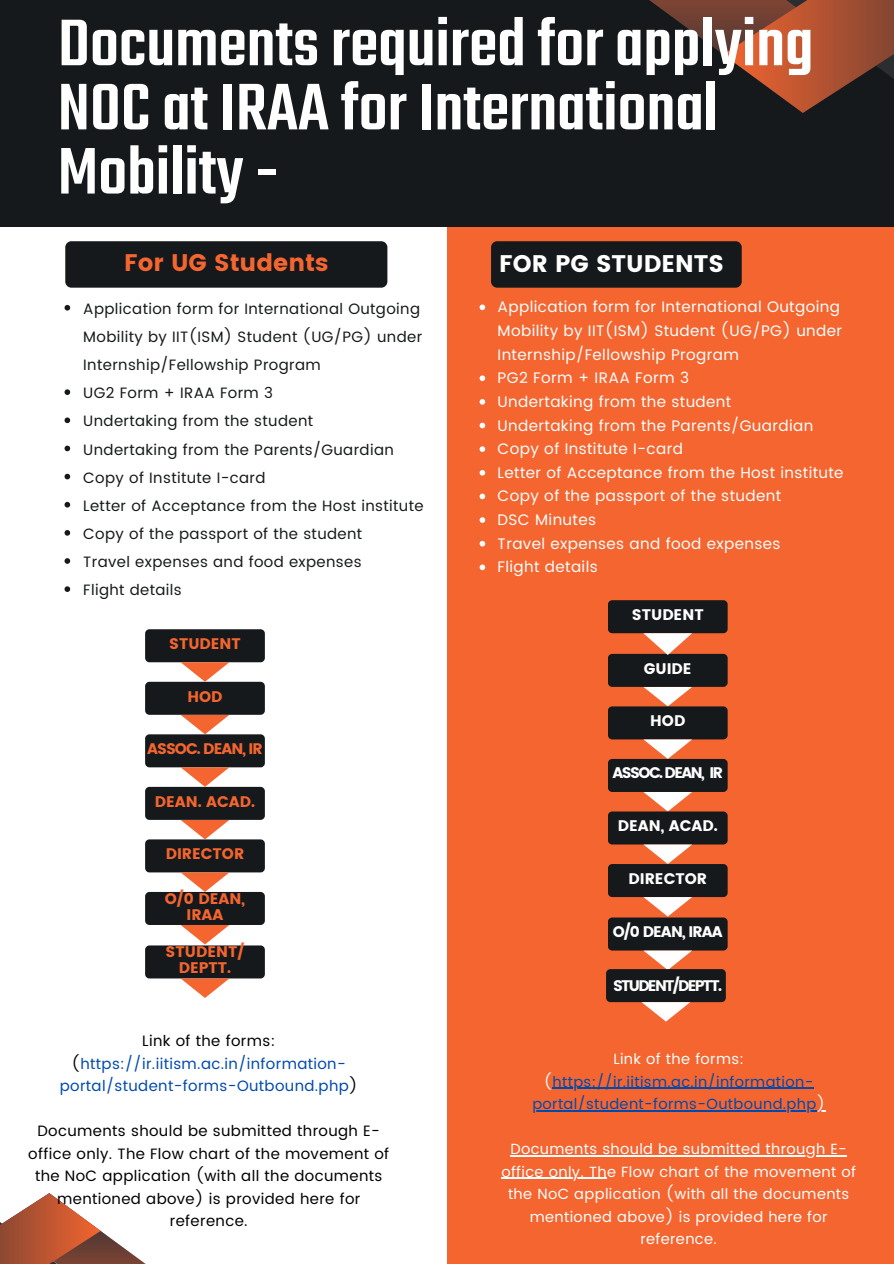
<style>
.page{position:relative;width:894px;height:1264px;background:#fff}
.page>*{position:absolute;margin:0;border:0;box-sizing:border-box;transform-origin:0 0}
.t1{font:500 72.15px/64.2px "Teko";color:#fff}
.t2{font:24px "Poppins";color:#f46530}
.t3{font:24px "Poppins";color:#fff}
.t4{font:15.3px/23.7px "Poppins";letter-spacing:.025em;color:#fff}
.t5{font:15.3px/15.8px "Poppins";color:#f46530;text-align:center}
.t6{font:15.3px "Poppins";color:#fff}
.t7{font:15.3px "Poppins";letter-spacing:-.11em;color:#fff}
.t8{font:15.3px "Poppins";letter-spacing:-.065em;color:#f46530}
.t9{font:15.3px "Poppins";letter-spacing:-.105em;color:#fff}
.t10{font:15.3px "Poppins";letter-spacing:-.06em;color:#fff}
.t11{font:15px/28.2px "Poppins";letter-spacing:.025em;color:#16191b}
.t12{font:15px/22.5px "Poppins";letter-spacing:.025em;color:#000;text-align:center}
.t13{font:15px/22.5px "Poppins";letter-spacing:.025em;color:#004aad;text-align:center}
.t14{font:14.7px/22.5px "Poppins";letter-spacing:.025em;color:#fff;text-align:center}
.t15{font:14.7px/22.5px "Poppins";letter-spacing:.025em;color:#004aad;text-align:center}
.s1{color:#000}
.s2{color:#fff}
</style>
<div class="page">
<div style="left:446px;top:0;width:447px;height:1263px;background:#f46530"></div>
<div style="left:0;top:0;width:893px;height:227px;background:#16191b"></div>
<svg style="left:649px;top:0;width:244px;height:113px"></svg>
<svg style="left:0;top:1193px;width:144px;height:70px"></svg>
<div style="left:491px;top:241px;width:250px;height:47px;background:#16191b;border-radius:6px"></div>
<div style="left:65px;top:241px;width:322px;height:47px;background:#16191b;border-radius:6px"></div>
<svg style="left:64px;top:305px;width:6px;height:5px"></svg>
<svg style="left:64px;top:389px;width:6px;height:6px"></svg>
<svg style="left:64px;top:417px;width:6px;height:6px"></svg>
<svg style="left:64px;top:445px;width:6px;height:6px"></svg>
<svg style="left:64px;top:474px;width:6px;height:5px"></svg>
<svg style="left:64px;top:502px;width:6px;height:5px"></svg>
<svg style="left:64px;top:530px;width:6px;height:5px"></svg>
<svg style="left:64px;top:558px;width:6px;height:6px"></svg>
<svg style="left:64px;top:586px;width:6px;height:6px"></svg>
<svg style="left:479px;top:304px;width:6px;height:6px"></svg>
<svg style="left:479px;top:375px;width:6px;height:6px"></svg>
<svg style="left:479px;top:399px;width:6px;height:5px"></svg>
<svg style="left:479px;top:422px;width:6px;height:6px"></svg>
<svg style="left:479px;top:446px;width:6px;height:6px"></svg>
<svg style="left:479px;top:470px;width:6px;height:5px"></svg>
<svg style="left:479px;top:493px;width:6px;height:6px"></svg>
<svg style="left:479px;top:517px;width:6px;height:6px"></svg>
<svg style="left:479px;top:541px;width:6px;height:5px"></svg>
<svg style="left:479px;top:564px;width:6px;height:6px"></svg>
<hr style="left:552px;top:1087px;width:261px;height:1px;background:#004aad">
<hr style="left:532px;top:1110px;width:284px;height:1px;background:#004aad">
<hr style="left:510px;top:1155px;width:337px;height:1px;background:#fff">
<hr style="left:501px;top:1177px;width:106px;height:1px;background:#fff">
<div style="left:145px;top:892px;width:120px;height:33px;background:#16191b;border-radius:4px"></div>
<svg style="left:181px;top:925px;width:48px;height:19px"></svg>
<div style="left:145px;top:839px;width:120px;height:33px;background:#16191b;border-radius:4px"></div>
<svg style="left:180px;top:872px;width:49px;height:20px"></svg>
<div style="left:145px;top:786px;width:120px;height:33px;background:#16191b;border-radius:4px"></div>
<svg style="left:180px;top:819px;width:49px;height:20px"></svg>
<div style="left:145px;top:734px;width:120px;height:33px;background:#16191b;border-radius:4px"></div>
<svg style="left:180px;top:767px;width:49px;height:19px"></svg>
<div style="left:145px;top:681px;width:120px;height:33px;background:#16191b;border-radius:4px"></div>
<svg style="left:180px;top:714px;width:49px;height:20px"></svg>
<div style="left:145px;top:629px;width:120px;height:33px;background:#16191b;border-radius:4px"></div>
<svg style="left:180px;top:662px;width:49px;height:19px"></svg>
<div style="left:145px;top:945px;width:120px;height:33px;background:#16191b;border-radius:4px"></div>
<svg style="left:180px;top:978px;width:49px;height:20px"></svg>
<div style="left:607px;top:654px;width:120px;height:33px;background:#16191b;border-radius:4px"></div>
<svg style="left:643px;top:687px;width:49px;height:19px"></svg>
<div style="left:607px;top:706px;width:120px;height:33px;background:#16191b;border-radius:4px"></div>
<svg style="left:643px;top:739px;width:49px;height:20px"></svg>
<div style="left:607px;top:759px;width:120px;height:33px;background:#16191b;border-radius:4px"></div>
<svg style="left:643px;top:792px;width:49px;height:19px"></svg>
<div style="left:607px;top:811px;width:120px;height:33px;background:#16191b;border-radius:4px"></div>
<svg style="left:643px;top:844px;width:49px;height:20px"></svg>
<div style="left:607px;top:864px;width:120px;height:33px;background:#16191b;border-radius:4px"></div>
<svg style="left:643px;top:897px;width:49px;height:19px"></svg>
<div style="left:607px;top:917px;width:120px;height:33px;background:#16191b;border-radius:4px"></div>
<svg style="left:643px;top:950px;width:49px;height:19px"></svg>
<div style="left:607px;top:600px;width:120px;height:33px;background:#16191b;border-radius:4px"></div>
<svg style="left:643px;top:633px;width:49px;height:22px"></svg>
<div style="left:606px;top:969px;width:119px;height:33px;background:#16191b;border-radius:4px"></div>
<svg style="left:641px;top:1002px;width:49px;height:19px"></svg>
<p class="t1" style="left:58px;top:16px;width:757px">Documents required for applying<br>NOC at IRAA for International<br>Mobility -</p>
<p class="t2" style="left:124px;top:248px;width:206px">For UG Students</p>
<h1 class="t11" style="left:83px;top:295px;width:340px">Application form for International Outgoing<br>Mobility by IIT(ISM) Student (UG/PG) under<br>Internship/Fellowship Program</h1>
<h2 class="t11" style="left:83px;top:379px;width:191px">UG2 Form + IRAA Form 3</h2>
<p class="t11" style="left:83px;top:407px;width:231px">Undertaking from the student</p>
<p class="t11" style="left:83px;top:435px;width:312px">Undertaking from the Parents/Guardian</p>
<p class="t11" style="left:83px;top:463px;width:184px">Copy of Institute I-card</p>
<p class="t11" style="left:83px;top:491px;width:342px">Letter of Acceptance from the Host institute</p>
<p class="t11" style="left:83px;top:520px;width:280px">Copy of the passport of the student</p>
<p class="t11" style="left:83px;top:548px;width:280px">Travel expenses and food expenses</p>
<p class="t11" style="left:83px;top:576px;width:100px">Flight details</p>
<h4 class="t5" style="left:169px;top:636px;width:73px">STUDENT</h4>
<h4 class="t5" style="left:187px;top:688px;width:37px">HOD</h4>
<h4 class="t8" style="left:147px;top:740px;width:117px">ASSOC. DEAN, IR</h4>
<p class="t5" style="left:155px;top:793px;width:102px">DEAN. ACAD.</p>
<p class="t5" style="left:166px;top:846px;width:80px">DIRECTOR</p>
<p class="t5" style="left:165px;top:890px;width:82px">O/0 DEAN,<br>IRAA</p>
<p class="t5" style="left:165px;top:944px;width:80px">STUDENT/<br>DEPTT.</p>
<p class="t13" style="left:60px;top:1029px;width:299px"><span class="s1">Link of the forms: (</span>https://ir.iitism.ac.in/information&shy;portal/student-forms-Outbound.php<span class="s1">)</span></p>
<h3 class="t12" style="left:28px;top:1119px;width:362px">Documents should be submitted through E&shy;office only. The Flow chart of the movement of the NoC application (with all the documents mentioned above) is provided here for reference.</h3>
<p class="t3" style="left:499px;top:250px;width:226px">FOR PG STUDENTS</p>
<p class="t4" style="left:497px;top:295px;width:346px">Application form for International Outgoing<br>Mobility by IIT(ISM) Student (UG/PG) under<br>Internship/Fellowship Program</p>
<p class="t4" style="left:497px;top:366px;width:193px">PG2 Form + IRAA Form 3</p>
<h4 class="t4" style="left:497px;top:390px;width:235px">Undertaking from the student</h4>
<h4 class="t4" style="left:497px;top:413px;width:317px">Undertaking from the Parents/Guardian</h4>
<h4 class="t4" style="left:497px;top:437px;width:187px">Copy of Institute I-card</h4>
<h4 class="t4" style="left:497px;top:460px;width:347px">Letter of Acceptance from the Host institute</h4>
<h4 class="t4" style="left:497px;top:484px;width:285px">Copy of the passport of the student</h4>
<h4 class="t4" style="left:497px;top:508px;width:100px">DSC Minutes</h4>
<h4 class="t4" style="left:497px;top:531px;width:284px">Travel expenses and food expenses</h4>
<h4 class="t4" style="left:497px;top:555px;width:102px">Flight details</h4>
<p class="t6" style="left:631px;top:606px;width:73px">STUDENT</p>
<h4 class="t6" style="left:643px;top:659px;width:49px">GUIDE</h4>
<h4 class="t6" style="left:650px;top:712px;width:37px">HOD</h4>
<h4 class="t9" style="left:612px;top:764px;width:112px">ASSOC. DEAN, IR</h4>
<p class="t6" style="left:617px;top:817px;width:101px">DEAN, ACAD.</p>
<p class="t6" style="left:628px;top:869px;width:80px">DIRECTOR</p>
<p class="t10" style="left:612px;top:923px;width:111px">O/0 DEAN, IRAA</p>
<p class="t7" style="left:613px;top:976px;width:110px">STUDENT/DEPTT.</p>
<p class="t15" style="left:544px;top:1047px;width:271px"><span class="s2">Link of the forms: (</span>https://ir.iitism.ac.in/information-</p>
<p class="t15" style="left:532px;top:1092px;width:294px">portal/student-forms-Outbound.php<span class="s2">)</span></p>
<p class="t14" style="left:510px;top:1137px;width:338px">Documents should be submitted through E-</p>
<p class="t14" style="left:501px;top:1160px;width:356px">office only. The Flow chart of the movement of the NoC application (with all the documents mentioned above) is provided here for reference.</p>
</div>
